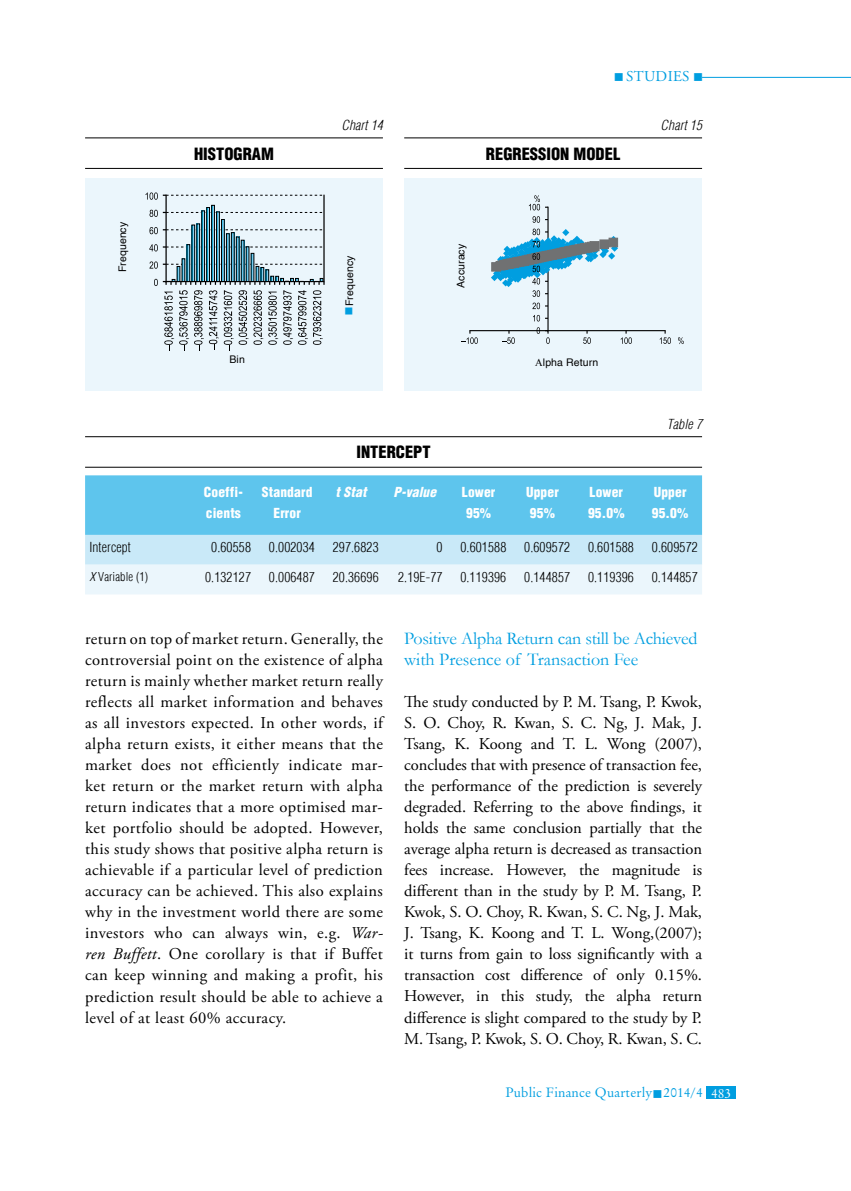
<style>
.page{position:relative;width:851px;height:1191px;background:#fff}
.page>*{position:absolute;margin:0;border:0;box-sizing:border-box;transform-origin:0 0}
.t1{font:18px/21px "Garamond";letter-spacing:-.01em;color:#009ee0}
.t2{font:16.5px/21px "Adobe Garamond Pro";color:#000;text-align:justify}
.t3{font:900 condensed 16.5px "H Helvetica";color:#000}
.t4{font:15px "Adobe Garamond Pro";color:#009ee0}
.t5{font:300 condensed 13.5px "H Helvetica";letter-spacing:.01em;color:#000}
.t6{font:900 condensed 13.5px/21px "H Helvetica";letter-spacing:.01em;color:#fff}
.t7{font:13.5px "Original Garamond HU Normal";letter-spacing:.01em;color:#009ee0}
.t8{font:italic 300 condensed 13.5px "H Helvetica";letter-spacing:.01em;color:#000}
.t9{font:italic 900 condensed 13.5px "H Helvetica";letter-spacing:.01em;color:#fff}
.t10{font:300 condensed 12px "H Helvetica";letter-spacing:.01em;color:#000}
.t11{font:10.5px "H Helvetica";letter-spacing:.01em;color:#000}
.s1{color:#009ee0}
.s2{font-family:"Times New Roman"}
.s3{font-style:italic}
.s4{color:#fff}
</style>
<div class="page">
<hr style="left:702px;top:77px;width:148px;height:1px;background:#009ee0">
<div style="left:706px;top:1086px;width:30px;height:13px;background:#009ee0"></div>
<hr style="left:85px;top:137px;width:298px;height:1px;background:#000">
<hr style="left:85px;top:168px;width:298px;height:1px;background:#000">
<hr style="left:404px;top:137px;width:298px;height:1px;background:#000">
<hr style="left:404px;top:168px;width:298px;height:1px;background:#000">
<hr style="left:85px;top:436px;width:617px;height:1px;background:#000">
<hr style="left:85px;top:467px;width:617px;height:1px;background:#000">
<svg style="left:85px;top:475px;width:617px;height:119px;background:#9cdaf3"></svg>
<div style="left:85px;top:179px;width:298px;height:212px;background:#ebf6fc"></div>
<hr style="left:165px;top:195px;width:2px;height:86px;background:#000">
<hr style="left:323px;top:195px;width:1px;height:86px;background:#000">
<div style="left:182px;top:259px;width:3px;height:23px;border:1px solid #000"></div>
<div style="left:192px;top:225px;width:3px;height:57px;border:1px solid #000"></div>
<div style="left:197px;top:224px;width:3px;height:58px;border:1px solid #000"></div>
<div style="left:201px;top:211px;width:4px;height:71px;border:1px solid #000"></div>
<div style="left:206px;top:207px;width:3px;height:75px;border:1px solid #000"></div>
<div style="left:211px;top:205px;width:3px;height:77px;border:1px solid #000"></div>
<div style="left:216px;top:212px;width:3px;height:70px;border:1px solid #000"></div>
<div style="left:221px;top:219px;width:3px;height:63px;border:1px solid #000"></div>
<div style="left:226px;top:233px;width:3px;height:49px;border:1px solid #000"></div>
<div style="left:231px;top:232px;width:3px;height:50px;border:1px solid #000"></div>
<div style="left:236px;top:237px;width:3px;height:45px;border:1px solid #000"></div>
<svg style="left:149px;top:261px;width:175px;height:89px"></svg>
<svg style="left:149px;top:244px;width:175px;height:7px"></svg>
<svg style="left:149px;top:227px;width:175px;height:7px"></svg>
<svg style="left:149px;top:210px;width:175px;height:7px"></svg>
<svg style="left:145px;top:192px;width:179px;height:8px"></svg>
<div style="left:404px;top:179px;width:298px;height:212px;background:#ebf6fc"></div>
<hr style="left:547px;top:207px;width:1px;height:123px;background:#000">
<hr style="left:470px;top:330px;width:195px;height:1px;background:#000">
<svg style="left:461px;top:331px;width:16px;height:13px"></svg>
<svg style="left:502px;top:331px;width:12px;height:13px"></svg>
<svg style="left:583px;top:331px;width:7px;height:13px"></svg>
<svg style="left:620px;top:331px;width:11px;height:13px"></svg>
<svg style="left:659px;top:331px;width:11px;height:13px"></svg>
<svg style="left:678px;top:337px;width:5px;height:7px"></svg>
<svg style="left:536px;top:327px;width:13px;height:17px"></svg>
<svg style="left:533px;top:315px;width:15px;height:6px"></svg>
<svg style="left:532px;top:303px;width:16px;height:6px"></svg>
<svg style="left:491px;top:229px;width:127px;height:68px"></svg>
<svg style="left:532px;top:216px;width:16px;height:7px"></svg>
<svg style="left:529px;top:195px;width:19px;height:15px"></svg>
<p class="t11" style="left:116px;top:272px;width:52px;rotate:-90deg">Frequency</p>
<p class="t3" style="left:194px;top:143px;width:80px">Histogram</p>
<p class="t11" style="left:229px;top:353px;width:17px">Bin</p>
<p class="t8" style="left:341px;top:117px;width:43px">Chart 14</p>
<p class="t4" style="left:613px;top:67px;width:91px">■studies ■</p>
<p class="t3" style="left:486px;top:143px;width:136px">Regression model</p>
<p class="t8" style="left:660px;top:117px;width:43px">Chart 15</p>
<p class="t11" style="left:343px;top:316px;width:62px;rotate:-90deg"><span class="s1">○</span>Frequency</p>
<p class="t11" style="left:454px;top:288px;width:45px;rotate:-90deg">Accuracy</p>
<p class="t3" style="left:356px;top:442px;width:73px">Intercept</p>
<p class="t11" style="left:535px;top:356px;width:65px"><span class="s2">A</span>lpha Return</p>
<p class="t8" style="left:666px;top:416px;width:37px">Table 7</p>
<p class="t6" style="left:204px;top:481px;width:41px">Coeffi&shy;cients</p>
<p class="t6" style="left:262px;top:481px;width:52px;text-align:center">Standard<br>Error</p>
<p class="t9" style="left:335px;top:483px;width:33px">t Stat</p>
<p class="t9" style="left:393px;top:483px;width:44px">P-value</p>
<p class="t6" style="left:462px;top:481px;width:35px;text-align:center">Lower<br>95%</p>
<p class="t6" style="left:526px;top:481px;width:34px">Upper<br>95%</p>
<p class="t6" style="left:588px;top:481px;width:38px">Lower<br>95.0%</p>
<p class="t6" style="left:651px;top:481px;width:38px">Upper<br>95.0%</p>
<p class="t5" style="left:89px;top:539px;width:43px">Intercept</p>
<p class="t5" style="left:211px;top:539px;width:41px">0.60558</p>
<p class="t5" style="left:269px;top:539px;width:47px">0.002034</p>
<p class="t5" style="left:333px;top:539px;width:47px">297.6823</p>
<p class="t5" style="left:436px;top:539px;width:7px">0</p>
<p class="t5" style="left:460px;top:539px;width:47px">0.601588</p>
<p class="t5" style="left:524px;top:539px;width:47px">0.609572</p>
<p class="t5" style="left:588px;top:539px;width:47px">0.601588</p>
<p class="t5" style="left:651px;top:539px;width:47px">0.609572</p>
<p class="t10" style="left:89px;top:569px;width:60px"><span class="s3">X</span> Variable (1)</p>
<p class="t5" style="left:205px;top:569px;width:47px">0.132127</p>
<p class="t5" style="left:269px;top:569px;width:47px">0.006487</p>
<p class="t5" style="left:333px;top:569px;width:47px">20.36696</p>
<p class="t5" style="left:398px;top:569px;width:46px">2.19E-77</p>
<p class="t5" style="left:460px;top:569px;width:47px">0.119396</p>
<p class="t5" style="left:524px;top:569px;width:47px">0.144857</p>
<p class="t5" style="left:588px;top:569px;width:47px">0.119396</p>
<p class="t5" style="left:651px;top:569px;width:47px">0.144857</p>
<p class="t2" style="left:85px;top:629px;width:301px">return on top of market return. Generally, the controversial point on the existence of alpha return is mainly whether market return really reflects all market information and behaves as all investors expected. In other words, if alpha return exists, it either means that the market does not efficiently indicate mar&shy;ket return or the market return with alpha return indicates that a more optimised mar&shy;ket portfolio should be adopted. However, this study shows that positive alpha return is achievable if a particular level of prediction accuracy can be achieved. This also explains why in the investment world there are some investors who can always win, e.g. <span class="s3">War&shy;ren Buffett</span>. One corollary is that if Buffet can keep winning and making a profit, his prediction result should be able to achieve a level of at least 60% accuracy.</p>
<p class="t1" style="left:404px;top:627px;width:294px">Positive Alpha Return can still be Achieved with Presence of Transaction Fee</p>
<p class="t2" style="left:404px;top:692px;width:299px">The study conducted by P. M. Tsang, P. Kwok, S. O. Choy, R. Kwan, S. C. Ng, J. Mak, J.<br>Tsang, K. Koong and T. L. Wong (2007), concludes that with presence of transaction fee, the performance of the prediction is severely degraded. Referring to the above findings, it holds the same conclusion partially that the average alpha return is decreased as transaction fees increase. However, the magnitude is different than in the study by P. M. Tsang, P.<br>Kwok, S. O. Choy, R. Kwan, S. C. Ng, J. Mak, J. Tsang, K. Koong and T. L. Wong,(2007); it turns from gain to loss significantly with a transaction cost difference of only 0.15%.<br>However, in this study, the alpha return difference is slight compared to the study by P.<br>M. Tsang, P. Kwok, S. O. Choy, R. Kwan, S. C.</p>
<p class="t7" style="left:505px;top:1084px;width:227px">Public Finance Quarterly■ 2014/4 <span class="s4">483</span></p>
</div>
